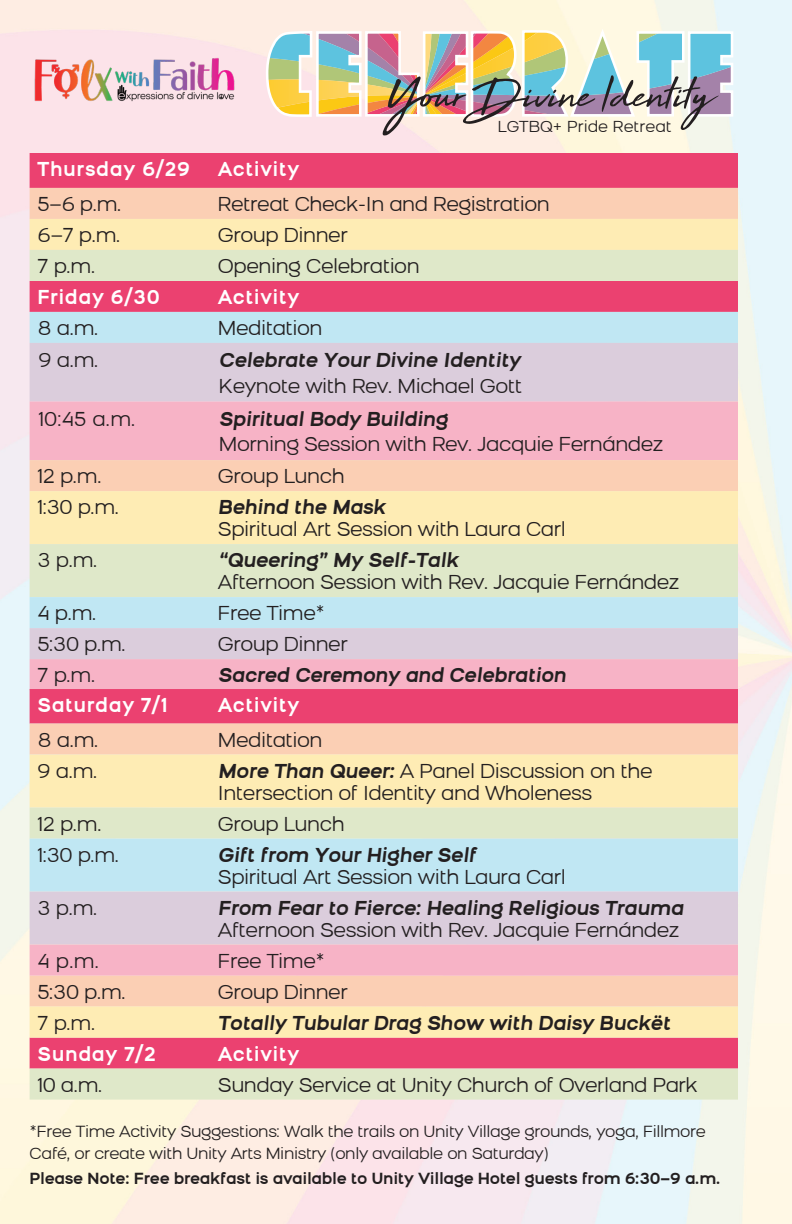
<style>
.page{position:relative;width:792px;height:1224px;background:#fff}
.page>*{position:absolute;margin:0;border:0;box-sizing:border-box;transform-origin:0 0}
.t1{font:20px/22px "Bronova";letter-spacing:-.025em;color:#231f20}
.t2{font:700 20px "Bronova";color:#231f20}
.t3{font:700 20px "Bronova";letter-spacing:.025em;color:#fff}
.t4{font:16px/22px "Bronova";letter-spacing:-.025em;color:#231f20}
.t5{font:700 16px "Bronova";letter-spacing:-.025em;color:#231f20}
.t6{font:15.8px "Bronova";color:#231f20}
.s1{font-weight:700}
</style>
<div class="page">
<div style="left:30px;top:153px;width:708px;height:159px;background:#eb4170"></div>
<svg style="left:30px;top:188px;width:708px;height:93px;background:#f2e1bb"></svg>
<div style="left:30px;top:312px;width:708px;height:31px;background:#c0e7f3"></div>
<div style="left:30px;top:343px;width:708px;height:59px;background:#dbcddc"></div>
<div style="left:30px;top:402px;width:708px;height:58px;background:#f7b3c6"></div>
<svg style="left:30px;top:460px;width:708px;height:229px;background:#e8dac9"></svg>
<div style="left:30px;top:689px;width:708px;height:35px;background:#eb4170"></div>
<div style="left:30px;top:724px;width:708px;height:31px;background:#fbcfb4"></div>
<div style="left:30px;top:755px;width:708px;height:53px;background:#feecb4"></div>
<svg style="left:30px;top:808px;width:708px;height:292px;background:#edc3af"></svg>
<svg style="left:30px;top:839px;width:708px;height:137px;background:#d7d1df"></svg>
<img style="left:30px;top:54px;width:210px;height:50px">
<svg style="left:266px;top:29px;width:467px;height:88px"></svg>
<svg style="left:267px;top:31px;width:465px;height:105px;background:#c8c5b6"></svg>
<p class="t6" style="left:498px;top:117px;width:176px">LGTBQ+ Pride Retreat</p>
<p class="t3" style="left:38px;top:157px;width:154px">Thursday 6/29</p>
<p class="t3" style="left:218px;top:157px;width:83px">Activity</p>
<p class="t1" style="left:38px;top:193px;width:86px">5–6 p.m.</p>
<p class="t1" style="left:218px;top:193px;width:333px">Retreat Check-In and Registration</p>
<p class="t1" style="left:38px;top:224px;width:85px">6–7 p.m.</p>
<p class="t1" style="left:218px;top:224px;width:131px">Group Dinner</p>
<p class="t1" style="left:38px;top:255px;width:59px">7 p.m.</p>
<p class="t1" style="left:218px;top:255px;width:203px">Opening Celebration</p>
<p class="t3" style="left:38px;top:285px;width:124px">Friday 6/30</p>
<p class="t3" style="left:218px;top:285px;width:83px">Activity</p>
<p class="t1" style="left:38px;top:317px;width:63px">8 a.m.</p>
<p class="t1" style="left:218px;top:317px;width:106px">Meditation</p>
<p class="t1" style="left:39px;top:349px;width:62px">9 a.m.</p>
<p class="t2" style="left:219px;top:348px;width:304px">Celebrate Your Divine Identity</p>
<p class="t1" style="left:219px;top:374px;width:305px">Keynote with Rev. Michael Gott</p>
<p class="t1" style="left:39px;top:407px;width:99px">10:45 a.m.</p>
<p class="t2" style="left:219px;top:406px;width:234px">Spiritual Body Building</p>
<p class="t1" style="left:219px;top:433px;width:446px">Morning Session with Rev. Jacquie Fernández</p>
<p class="t1" style="left:38px;top:465px;width:66px">12 p.m.</p>
<p class="t1" style="left:218px;top:465px;width:128px">Group Lunch</p>
<p class="t1" style="left:38px;top:496px;width:83px">1:30 p.m.</p>
<p class="t1" style="left:218px;top:496px;width:349px"><span class="s1">Behind the Mask<br></span>Spiritual Art Session with Laura Carl</p>
<p class="t1" style="left:38px;top:549px;width:62px">3 p.m.</p>
<p class="t1" style="left:218px;top:549px;width:463px"><span class="s1">“Queering” My Self-Talk<br></span>Afternoon Session with Rev. Jacquie Fernández</p>
<p class="t1" style="left:38px;top:602px;width:61px">4 p.m.</p>
<p class="t1" style="left:218px;top:602px;width:108px">Free Time*</p>
<p class="t1" style="left:38px;top:633px;width:90px">5:30 p.m.</p>
<p class="t1" style="left:218px;top:633px;width:131px">Group Dinner</p>
<p class="t1" style="left:38px;top:664px;width:59px">7 p.m.</p>
<p class="t2" style="left:218px;top:663px;width:353px">Sacred Ceremony and Celebration</p>
<p class="t3" style="left:38px;top:693px;width:132px">Saturday 7/1</p>
<p class="t3" style="left:218px;top:693px;width:83px">Activity</p>
<p class="t1" style="left:38px;top:728px;width:63px">8 a.m.</p>
<p class="t1" style="left:218px;top:728px;width:106px">Meditation</p>
<p class="t1" style="left:38px;top:759px;width:62px">9 a.m.</p>
<p class="t1" style="left:218px;top:759px;width:436px"><span class="s1">More Than Queer:</span> A Panel Discussion on the<br>Intersection of Identity and Wholeness</p>
<p class="t1" style="left:38px;top:812px;width:66px">12 p.m.</p>
<p class="t1" style="left:218px;top:812px;width:128px">Group Lunch</p>
<p class="t1" style="left:38px;top:843px;width:83px">1:30 p.m.</p>
<p class="t1" style="left:218px;top:843px;width:349px"><span class="s1">Gift from Your Higher Self<br></span>Spiritual Art Session with Laura Carl</p>
<p class="t1" style="left:38px;top:896px;width:62px">3 p.m.</p>
<p class="t1" style="left:218px;top:896px;width:470px"><span class="s1">From Fear to Fierce: Healing Religious Trauma<br></span>Afternoon Session with Rev. Jacquie Fernández</p>
<p class="t1" style="left:38px;top:949px;width:63px">4 p.m.</p>
<p class="t1" style="left:218px;top:949px;width:108px">Free Time*</p>
<p class="t1" style="left:38px;top:980px;width:90px">5:30 p.m.</p>
<p class="t1" style="left:218px;top:980px;width:131px">Group Dinner</p>
<p class="t1" style="left:38px;top:1011px;width:59px">7 p.m.</p>
<p class="t2" style="left:218px;top:1010px;width:457px">Totally Tubular Drag Show with Daisy Buckët</p>
<p class="t3" style="left:38px;top:1041px;width:120px">Sunday 7/2</p>
<p class="t3" style="left:218px;top:1041px;width:83px">Activity</p>
<p class="t1" style="left:38px;top:1073px;width:67px">10 a.m.</p>
<p class="t1" style="left:218px;top:1073px;width:481px">Sunday Service at Unity Church of Overland Park</p>
<p class="t4" style="left:30px;top:1120px;width:678px">*Free Time Activity Suggestions: Walk the trails on Unity Village grounds, yoga, Fillmore<br>Café, or create with Unity Arts Ministry (only available on Saturday)</p>
<p class="t5" style="left:30px;top:1169px;width:693px">Please Note: Free breakfast is available to Unity Village Hotel guests from 6:30–9 a.m.</p>
</div>
